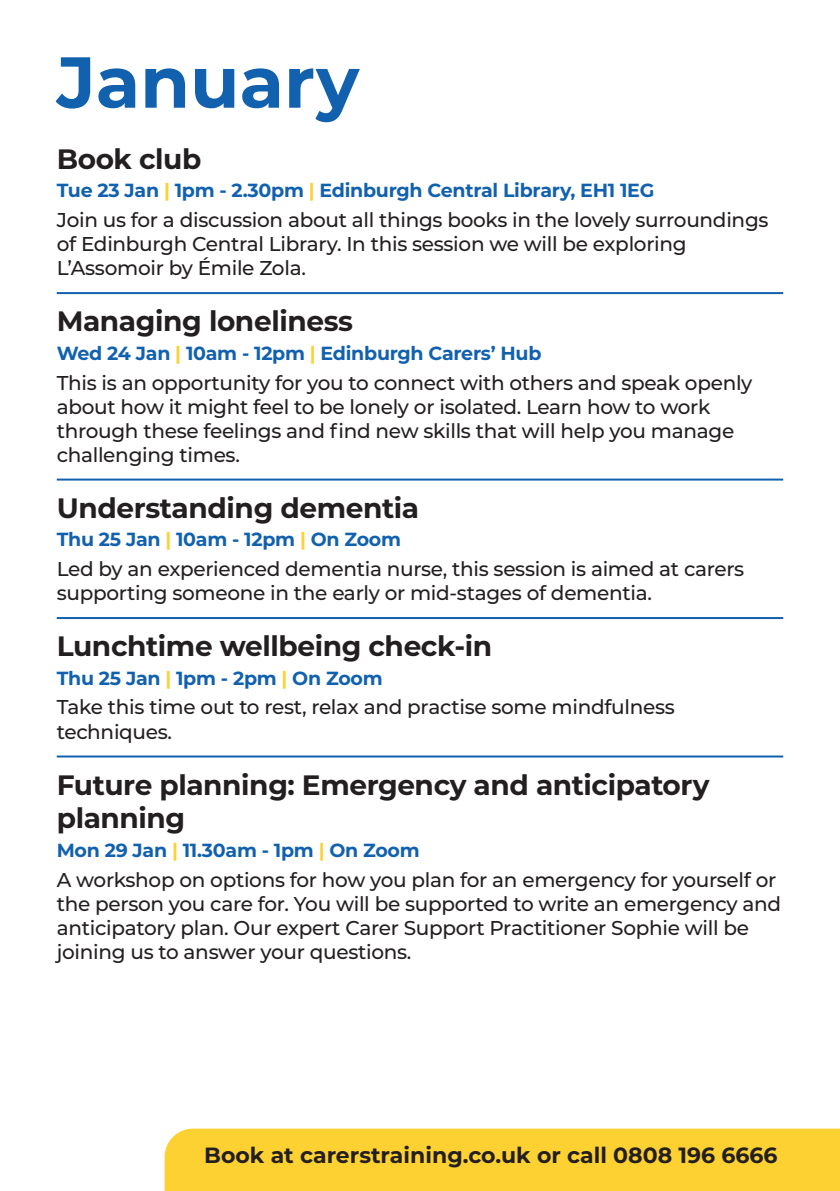
<style>
.page{position:relative;width:840px;height:1191px;background:#fff}
.page>*{position:absolute;margin:0;border:0;box-sizing:border-box;transform-origin:0 0}
.t1{font:700 72px "Montserrat";color:#1261af}
.t2{font:700 28px/33.6px "Montserrat";letter-spacing:-.015em;color:#231f20}
.t3{font:700 22px "Montserrat";color:#231f20}
.t4{font:500 20px/24px "Montserrat";letter-spacing:-.015em;color:#231f20}
.t5{font:700 19px "Montserrat";letter-spacing:-.015em;color:#1261af}
.s1{color:#fed132}
</style>
<div class="page">
<hr style="left:57px;top:292px;width:725px;height:2px;background:#1261af">
<hr style="left:57px;top:478px;width:725px;height:2px;background:#1261af">
<hr style="left:57px;top:617px;width:725px;height:2px;background:#1261af">
<hr style="left:57px;top:755px;width:725px;height:2px;background:#1261af">
<div style="left:164px;top:1128px;width:675px;height:63px;background:#fed132"></div>
<p class="t1" style="left:57px;top:30px;width:304px">January</p>
<p class="t2" style="left:57px;top:141px;width:146px">Book club</p>
<p class="t5" style="left:57px;top:177px;width:598px">Tue 23 Jan <span class="s1">|</span> 1pm - 2.30pm <span class="s1">|</span> Edinburgh Central Library, EH1 1EG</p>
<p class="t4" style="left:57px;top:207px;width:713px">Join us for a discussion about all things books in the lovely surroundings of Edinburgh Central Library. In this session we will be exploring<br>L’Assomoir by Émile Zola.</p>
<p class="t2" style="left:57px;top:303px;width:298px">Managing loneliness</p>
<p class="t5" style="left:57px;top:339px;width:486px">Wed 24 Jan <span class="s1">|</span> 10am - 12pm <span class="s1">|</span> Edinburgh Carers’ Hub</p>
<p class="t4" style="left:57px;top:369px;width:696px">This is an opportunity for you to connect with others and speak openly about how it might feel to be lonely or isolated. Learn how to work through these feelings and find new skills that will help you manage challenging times.</p>
<p class="t2" style="left:57px;top:490px;width:363px">Understanding dementia</p>
<p class="t5" style="left:57px;top:526px;width:345px">Thu 25 Jan <span class="s1">|</span> 10am - 12pm <span class="s1">|</span> On Zoom</p>
<p class="t4" style="left:57px;top:556px;width:688px">Led by an experienced dementia nurse, this session is aimed at carers supporting someone in the early or mid-stages of dementia.</p>
<p class="t2" style="left:57px;top:628px;width:436px">Lunchtime wellbeing check-in</p>
<p class="t5" style="left:57px;top:664px;width:327px">Thu 25 Jan <span class="s1">|</span> 1pm - 2pm <span class="s1">|</span> On Zoom</p>
<p class="t4" style="left:57px;top:694px;width:619px">Take this time out to rest, relax and practise some mindfulness techniques.</p>
<p class="t2" style="left:57px;top:766px;width:653px">Future planning: Emergency and anticipatory planning</p>
<p class="t5" style="left:57px;top:836px;width:364px">Mon 29 Jan <span class="s1">|</span> 11.30am - 1pm <span class="s1">|</span> On Zoom</p>
<p class="t4" style="left:57px;top:866px;width:725px">A workshop on options for how you plan for an emergency for yourself or the person you care for. You will be supported to write an emergency and anticipatory plan. Our expert Carer Support Practitioner Sophie will be joining us to answer your questions.</p>
<p class="t3" style="left:204px;top:1139px;width:574px">Book at carerstraining.co.uk or call 0808 196 6666</p>
</div>
